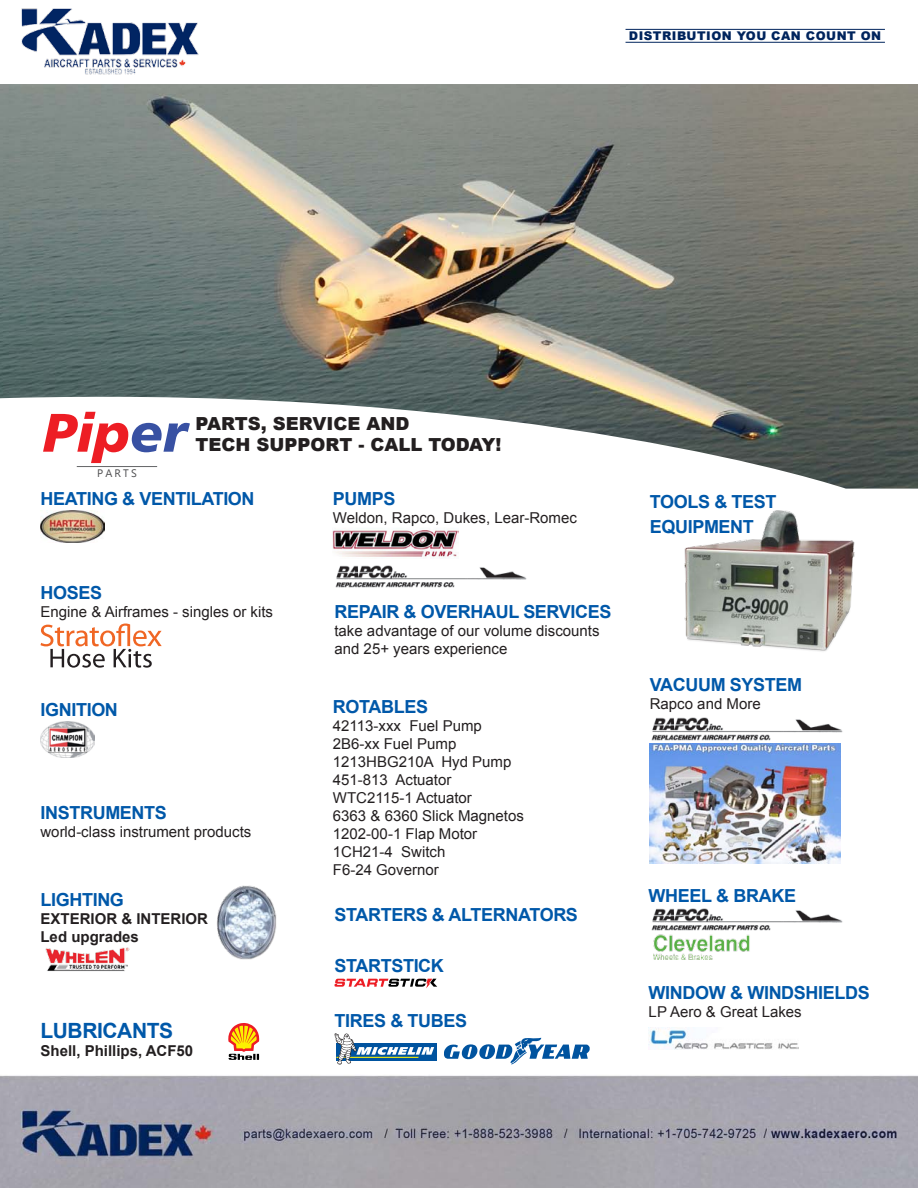
<style>
.page{position:relative;width:918px;height:1188px;background:#fff}
.page>*{position:absolute;margin:0;border:0;box-sizing:border-box;transform-origin:0 0}
.t1{font:700 21px "Arial";letter-spacing:-.02em;color:#0058a9}
.t2{font:700 18px/25.2px "Arial";letter-spacing:-.02em;color:#0058a9}
.t3{font:900 18px/21.6px "Arial";color:#231f20}
.t4{font:15px/18px "Arial";color:#231f20}
.t5{font:700 15px/18px "Arial";color:#231f20}
.t6{font:900 12px "Arial";letter-spacing:.04em;color:#00245d}
.t7{font:10.8px "Ebrima";letter-spacing:.2em;color:#4d4d4f}
</style>
<div class="page">
<img style="left:0;top:1075px;width:918px;height:113px">
<hr style="left:626px;top:29px;width:259px;height:1px;background:#00245d">
<hr style="left:626px;top:42px;width:259px;height:1px;background:#00245d">
<img style="left:21px;top:9px;width:178px;height:65px">
<svg style="left:334px;top:979px;width:103px;height:9px"></svg>
<img style="left:0;top:84px;width:918px;height:405px">
<img style="left:45px;top:947px;width:85px;height:24px">
<svg style="left:228px;top:1023px;width:32px;height:37px"></svg>
<img style="left:41px;top:510px;width:64px;height:33px">
<svg style="left:40px;top:624px;width:122px;height:44px"></svg>
<img style="left:653px;top:935px;width:97px;height:24px">
<img style="left:651px;top:909px;width:192px;height:22px">
<img style="left:651px;top:718px;width:192px;height:22px">
<img style="left:40px;top:722px;width:55px;height:35px">
<div style="left:336px;top:1043px;width:101px;height:17px;background:#00539f"></div>
<svg style="left:334px;top:1033px;width:100px;height:32px"></svg>
<img style="left:217px;top:885px;width:60px;height:75px">
<img style="left:335px;top:566px;width:192px;height:22px">
<img style="left:333px;top:530px;width:126px;height:28px">
<svg style="left:444px;top:1038px;width:146px;height:27px"></svg>
<img style="left:684px;top:510px;width:171px;height:141px">
<img style="left:650px;top:744px;width:190px;height:119px">
<img style="left:649px;top:1028px;width:150px;height:21px">
<hr style="left:77px;top:466px;width:80px;height:1px;background:#636466">
<svg style="left:43px;top:412px;width:147px;height:51px"></svg>
<p class="t6" style="left:629px;top:27px;width:254px">DISTRIBUTION YOU CAN COUNT ON</p>
<p class="t7" style="left:97px;top:465px;width:41px">PARTS</p>
<p class="t3" style="left:196px;top:412px;width:307px">PARTS, SERVICE AND<br>TECH SUPPORT - CALL TODAY!</p>
<p class="t2" style="left:40px;top:486px;width:216px">HEATING &amp; VENTILATION</p>
<p class="t2" style="left:40px;top:580px;width:63px">HOSES</p>
<p class="t4" style="left:40px;top:603px;width:234px">Engine &amp; Airframes - singles or kits</p>
<p class="t2" style="left:40px;top:697px;width:79px">IGNITION</p>
<p class="t2" style="left:40px;top:800px;width:128px">INSTRUMENTS</p>
<p class="t4" style="left:40px;top:822px;width:212px">world-class instrument products</p>
<p class="t2" style="left:40px;top:888px;width:85px">LIGHTING</p>
<p class="t5" style="left:40px;top:910px;width:169px">EXTERIOR &amp; INTERIOR<br>LED UPGRADES</p>
<h1 class="t1" style="left:40px;top:1017px;width:134px">LU BRICANTS</h1>
<p class="t5" style="left:40px;top:1043px;width:154px">SHELL, PHILLIPS, ACF50</p>
<p class="t2" style="left:333px;top:486px;width:63px">PUMPS</p>
<p class="t4" style="left:333px;top:508px;width:245px">Weldon, Rapco, Dukes, Lear-Romec</p>
<p class="t2" style="left:334px;top:599px;width:149px">REPAIR &amp; OVERHAU</p>
<p class="t2" style="left:508px;top:599px;width:105px">L SERVICES</p>
<p class="t4" style="left:334px;top:621px;width:267px">take advantage of our volume discounts and 25+ years experience</p>
<p class="t2" style="left:333px;top:695px;width:97px">ROTABLES</p>
<p class="t4" style="left:333px;top:717px;width:192px">42113-xxx Fuel Pump<br>2B6-xx Fuel Pump<br>1213HBG210A Hyd Pump<br>451-813 Actuator<br>WTC2115-1 Actuator<br>6363 &amp; 6360 Slick Magnetos<br>1202-00-1 Flap Motor<br>1CH21-4 Switch<br>F6-24 Governor</p>
<p class="t2" style="left:335px;top:903px;width:245px">STARTERS &amp; ALTERNATORS</p>
<p class="t2" style="left:335px;top:954px;width:98px">STARTSTICK</p>
<p class="t2" style="left:335px;top:1009px;width:134px">TIRES &amp; TU BES</p>
<p class="t2" style="left:650px;top:489px;width:128px">TOOLS &amp; TEST<br>EQUIPMENT</p>
<p class="t2" style="left:650px;top:673px;width:13px">VACUU</p>
<p class="t2" style="left:711px;top:673px;width:93px">M SYSTEM</p>
<p class="t4" style="left:650px;top:695px;width:112px">Rapco and More</p>
<p class="t2" style="left:649px;top:884px;width:149px">WHEEL &amp; BRAKE</p>
<p class="t2" style="left:649px;top:981px;width:223px">WINDOW &amp; WINDSHIELDS</p>
<p class="t4" style="left:649px;top:1003px;width:155px">LP Aero &amp; Great Lakes</p>
</div>
